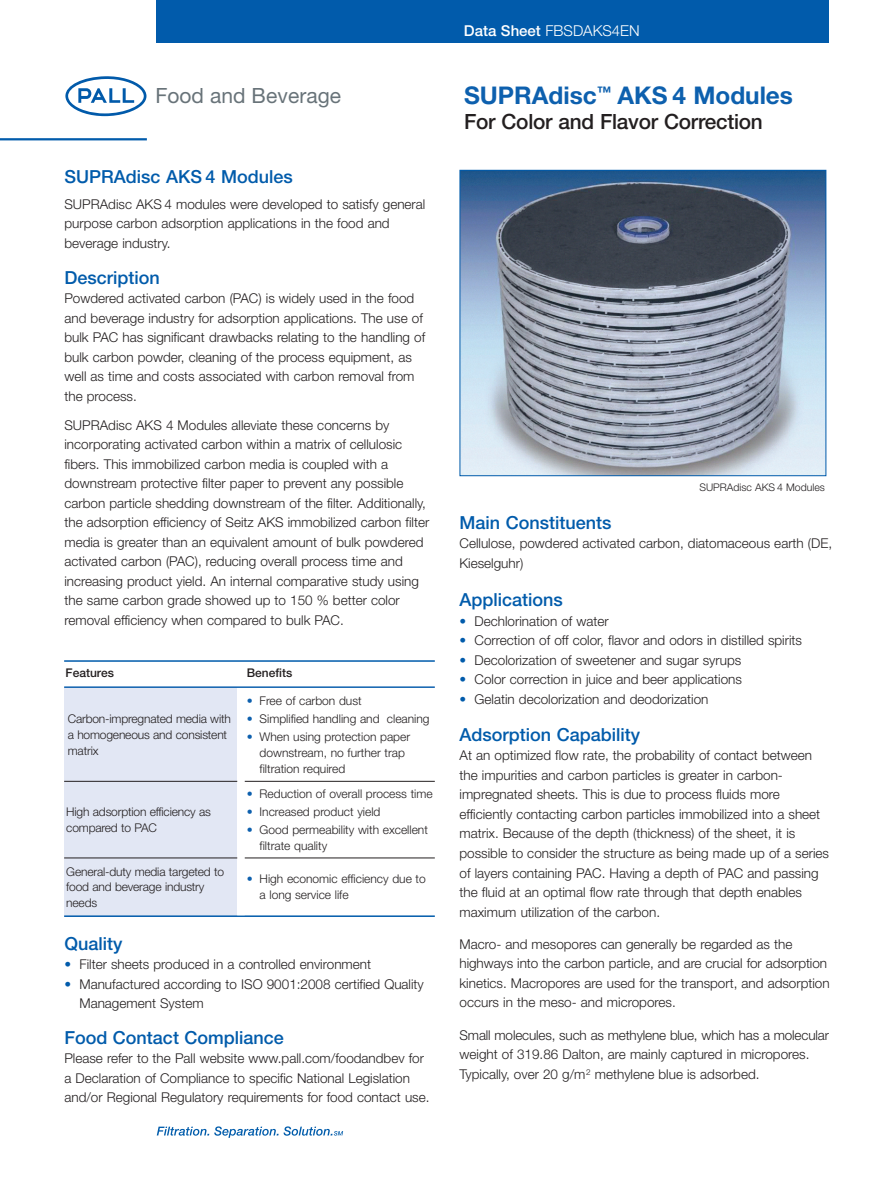
<style>
.page{position:relative;width:893px;height:1187px;background:#fff}
.page>*{position:absolute;margin:0;border:0;box-sizing:border-box;transform-origin:0 0}
.t1{font:700 24.3px "Helvetica Neue";color:#0d60ae}
.t2{font:500 21px "Helvetica Neue LT Std";letter-spacing:-.01em;color:#231f20}
.t3{font:21px "Helvetica Neue";letter-spacing:.005em;color:#687379}
.t4{font:500 18px "Helvetica Neue LT Std";color:#015bab}
.t5{font:300 15px "Helvetica Neue";color:#fff}
.t6{font:300 13.5px/19.5px "Helvetica Neue";color:#231f20}
.t7{font:300 12px/15.8px "Helvetica Neue";color:#231f20}
.t8{font:500 12px "Helvetica Neue LT Std";color:#231f20}
.t9{font:300 10.5px "Helvetica Neue";color:#231f20}
.s1{color:#0d60ae}
.s2{color:#015bab}
.s3{font-family:"Helvetica Neue LT Std";font-weight:500}
</style>
<div class="page">
<div style="left:157px;top:0;width:672px;height:42px;background:#015bab"></div>
<img style="left:462px;top:172px;width:362px;height:302px">
<div style="left:460px;top:170px;width:366px;height:306px;border:1px solid #015bab"></div>
<svg style="left:65px;top:76px;width:81px;height:40px"></svg>
<hr style="left:0;top:138px;width:147px;height:2px;background:#015bab">
<div style="left:64px;top:687px;width:174px;height:94px;background:#e2e7f4"></div>
<div style="left:64px;top:781px;width:174px;height:76px;background:#e2e7f4"></div>
<div style="left:64px;top:857px;width:174px;height:59px;background:#e2e7f4"></div>
<hr style="left:237px;top:660px;width:1px;height:256px;background:#fff">
<hr style="left:64px;top:660px;width:371px;height:1px;background:#015bab">
<hr style="left:64px;top:686px;width:371px;height:2px;background:#0d60ae">
<hr style="left:64px;top:781px;width:371px;height:1px;background:#231f20">
<hr style="left:64px;top:857px;width:371px;height:1px;background:#231f20">
<hr style="left:64px;top:915px;width:371px;height:1px;background:#015bab">
<div style="left:237px;top:692px;width:8px;height:223px;background:#fff"></div>
<svg style="left:157px;top:1126px;width:186px;height:11px"></svg>
<h2 class="t3" style="left:156px;top:88px;width:187px">Food and Beverage</h2>
<h3 class="t4" style="left:64px;top:170px;width:230px">SUPRAdisc AKS 4 Modules</h3>
<p class="t6" style="left:64px;top:196px;width:362px">SUPRAdisc AKS 4 modules were developed to satisfy general purpose carbon adsorption applications in the food and beverage industry.</p>
<h3 class="t4" style="left:64px;top:271px;width:97px">Description</h3>
<p class="t6" style="left:64px;top:290px;width:362px">Powdered activated carbon (PAC) is widely used in the food and beverage industry for adsorption applications. The use of bulk PAC has significant drawbacks relating to the handling of bulk carbon powder, cleaning of the process equipment, as well as time and costs associated with carbon removal from the process.</p>
<p class="t6" style="left:64px;top:416px;width:366px">SUPRAdisc AKS 4 Modules alleviate these concerns by incorporating activated carbon within a matrix of cellulosic fibers. This immobilized carbon media is coupled with a downstream protective filter paper to prevent any possible carbon particle shedding downstream of the filter. Additionally, the adsorption efficiency of Seitz AKS immobilized carbon filter media is greater than an equivalent amount of bulk powdered activated carbon (PAC), reducing overall process time and increasing product yield. An internal comparative study using the same carbon grade showed up to 150 % better color removal efficiency when compared to bulk PAC.</p>
<p class="t8" style="left:66px;top:668px;width:50px">Features</p>
<p class="t8" style="left:247px;top:668px;width:47px">Benefits</p>
<p class="t7" style="left:68px;top:712px;width:165px">Carbon-impregnated media with a homogeneous and consistent matrix</p>
<p class="t7" style="left:247px;top:694px;width:116px"><span class="s1">•</span> Free of carbon dust</p>
<p class="t7" style="left:247px;top:712px;width:184px"><span class="s1">•</span> Simplified handling and cleaning</p>
<p class="t7" style="left:260px;top:730px;width:152px;text-indent:-13px"><span class="s1">•</span> When using protection paper downstream, no further trap filtration required</p>
<p class="t7" style="left:66px;top:805px;width:146px">High adsorption efficiency as compared to PAC</p>
<p class="t7" style="left:247px;top:787px;width:187px"><span class="s1">•</span> Reduction of overall process time</p>
<p class="t7" style="left:247px;top:805px;width:135px"><span class="s1">•</span> Increased product yield</p>
<p class="t7" style="left:260px;top:823px;width:170px;text-indent:-13px"><span class="s1">•</span> Good permeability with excellent filtrate quality</p>
<p class="t7" style="left:66px;top:864px;width:159px">General-duty media targeted to food and beverage industry needs</p>
<p class="t7" style="left:260px;top:872px;width:168px;text-indent:-13px"><span class="s1">•</span> High economic efficiency due to a long service life</p>
<h3 class="t4" style="left:64px;top:936px;width:60px">Quality</h3>
<p class="t6" style="left:64px;top:955px;width:308px"><span class="s2">•</span> Filter sheets produced in a controlled environment</p>
<p class="t6" style="left:79px;top:975px;width:346px;text-indent:-15px"><span class="s2">•</span> Manufactured according to ISO 9001:2008 certified Quality<br>Management System</p>
<h3 class="t4" style="left:64px;top:1030px;width:221px">Food Contact Compliance</h3>
<p class="t6" style="left:64px;top:1050px;width:367px">Please refer to the Pall website www.pall.com/foodandbev for a Declaration of Compliance to specific National Legislation and/or Regional Regulatory requirements for food contact use.</p>
<p class="t5" style="left:464px;top:25px;width:177px"><span class="s3">Data Sheet</span> FBSDAKS4EN</p>
<h1 class="t1" style="left:464px;top:86px;width:330px">SUPRAdisc<sup>™</sup> AKS 4 Modules</h1>
<h2 class="t2" style="left:464px;top:114px;width:300px">For Color and Flavor Correction</h2>
<p class="t9" style="left:699px;top:484px;width:127px">SUPRAdisc AKS 4 Modules</p>
<h3 class="t4" style="left:460px;top:515px;width:153px">Main Constituents</h3>
<p class="t6" style="left:460px;top:534px;width:374px">Cellulose, powdered activated carbon, diatomaceous earth (DE,<br>Kieselguhr)</p>
<h3 class="t4" style="left:460px;top:593px;width:105px">Applications</h3>
<p class="t6" style="left:460px;top:612px;width:151px"><span class="s2">•</span> Dechlorination of water</p>
<p class="t6" style="left:460px;top:632px;width:344px"><span class="s2">•</span> Correction of off color, flavor and odors in distilled spirits</p>
<p class="t6" style="left:460px;top:651px;width:283px"><span class="s2">•</span> Decolorization of sweetener and sugar syrups</p>
<p class="t6" style="left:460px;top:671px;width:284px"><span class="s2">•</span> Color correction in juice and beer applications</p>
<p class="t6" style="left:460px;top:690px;width:250px"><span class="s2">•</span> Gelatin decolorization and deodorization</p>
<h3 class="t4" style="left:460px;top:728px;width:182px">Adsorption Capability</h3>
<p class="t6" style="left:460px;top:747px;width:371px">At an optimized flow rate, the probability of contact between the impurities and carbon particles is greater in carbon&shy;impregnated sheets. This is due to process fluids more efficiently contacting carbon particles immobilized into a sheet matrix. Because of the depth (thickness) of the sheet, it is possible to consider the structure as being made up of a series of layers containing PAC. Having a depth of PAC and passing the fluid at an optimal flow rate through that depth enables maximum utilization of the carbon.</p>
<p class="t6" style="left:460px;top:935px;width:372px">Macro- and mesopores can generally be regarded as the highways into the carbon particle, and are crucial for adsorption kinetics. Macropores are used for the transport, and adsorption occurs in the meso- and micropores.</p>
<p class="t6" style="left:460px;top:1026px;width:371px">Small molecules, such as methylene blue, which has a molecular weight of 319.86 Dalton, are mainly captured in micropores.<br>Typically, over 20 g/m<sup>2</sup> methylene blue is adsorbed.</p>
</div>
